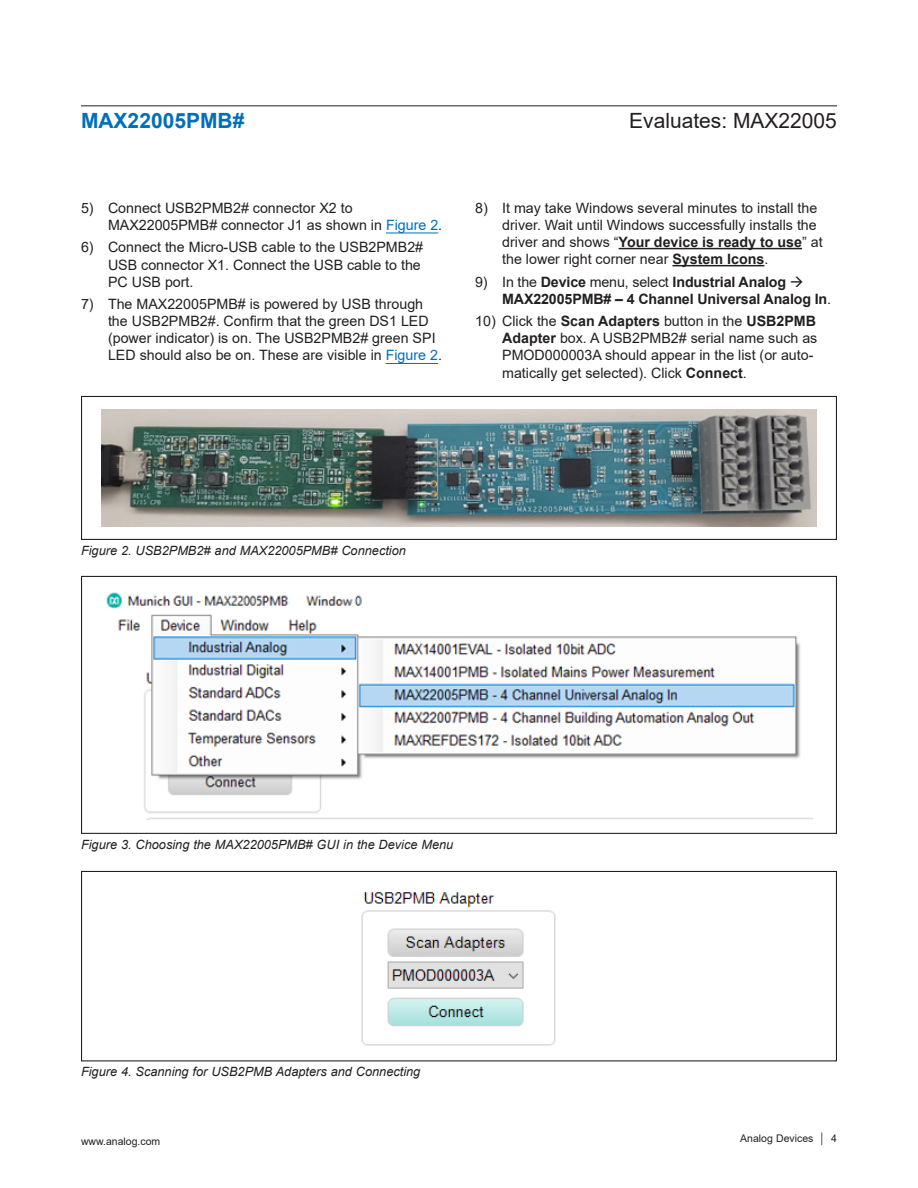
<style>
.page{position:relative;width:918px;height:1188px;background:#fff}
.page>*{position:absolute;margin:0;border:0;box-sizing:border-box;transform-origin:0 0}
.t1{font:21px "Arial";color:#231f20}
.t2{font:700 21px "Arial";color:#006fb9}
.t3{font:14.25px/17.1px "Arial";color:#231f20}
.t4{font:700 14.25px/17.1px "Arial";letter-spacing:-.01em;color:#231f20}
.Caption_-_Figures{font:italic 12.75px "Arial";color:#231f20}
.t5{font:10.5px "Arial";color:#231f20}
.s1{color:#006fb9}
.s2{font-weight:700}
.s3{font-weight:400}
</style>
<div class="page">
<hr style="left:81px;top:105px;width:756px;height:1px;background:#231f20">
<hr style="left:386px;top:233px;width:52px;height:1px;background:#006fb9">
<hr style="left:386px;top:363px;width:52px;height:1px;background:#006fb9">
<hr style="left:619px;top:248px;width:183px;height:1px;background:#231f20">
<hr style="left:672px;top:265px;width:92px;height:1px;background:#231f20">
<img style="left:102px;top:409px;width:714px;height:117px">
<div style="left:81px;top:396px;width:756px;height:144px;border:1px solid #231f20"></div>
<img style="left:106px;top:592px;width:707px;height:228px">
<div style="left:81px;top:576px;width:756px;height:258px;border:1px solid #231f20"></div>
<img style="left:361px;top:892px;width:195px;height:154px">
<div style="left:81px;top:871px;width:756px;height:190px;border:1px solid #231f20"></div>
<h1 class="t2" style="left:81px;top:106px;width:165px">MAX22005PMB#</h1>
<h1 class="t1" style="left:629px;top:107px;width:209px">Evaluates: MAX22005</h1>
<p class="t3" style="left:108px;top:199px;width:336px;text-indent:-27px">5) Connect USB2PMB2# connector X2 to<br>MAX22005PMB# connector J1 as shown in <span class="s1">Figure 2</span>.</p>
<p class="t3" style="left:108px;top:239px;width:317px;text-indent:-27px">6) Connect the Micro-USB cable to the USB2PMB2#<br>USB connector X1. Connect the USB cable to the<br>PC USB port.</p>
<p class="t3" style="left:108px;top:296px;width:336px;text-indent:-27px">7) The MAX22005PMB# is powered by USB through the USB2PMB2#. Confirm that the green DS1 LED (power indicator) is on. The USB2PMB2# green SPI LED should also be on. These are visible in <span class="s1">Figure 2</span>.</p>
<p class="t3" style="left:502px;top:199px;width:322px;text-indent:-27px">8) It may take Windows several minutes to install the driver. Wait until Windows successfully installs the driver and shows “<span class="s2">Your device is ready to use</span>” at the lower right corner near <span class="s2">System Icons</span>.</p>
<p class="t4" style="left:502px;top:273px;width:330px;text-indent:-27px"><span class="s3">9) In the</span> Device <span class="s3">menu, select</span> Industrial Analog →<br>MAX22005PMB# – 4 Channel Universal Analog In<span class="s3">.</span></p>
<p class="t3" style="left:502px;top:313px;width:317px;text-indent:-27px">10) Click the <span class="s2">Scan Adapters</span> button in the <span class="s2">USB2PMB Adapter</span> box. A USB2PMB2# serial name such as PMOD000003A should appear in the list (or auto&shy;matically get selected). Click <span class="s2">Connect</span>.</p>
<p class="Caption_-_Figures" style="left:81px;top:542px;width:326px">Figure 2. USB2PMB2# and MAX22005PMB# Connection</p>
<p class="Caption_-_Figures" style="left:81px;top:836px;width:374px">Figure 3. Choosing the MAX22005PMB# GUI in the Device Menu</p>
<p class="Caption_-_Figures" style="left:81px;top:1064px;width:341px">Figure 4. Scanning for USB2PMB Adapters and Connecting</p>
<p class="t5" style="left:81px;top:1134px;width:81px">www.analog.com</p>
<p class="t5" style="left:740px;top:1131px;width:98px">Analog Devices │ 4</p>
</div>
